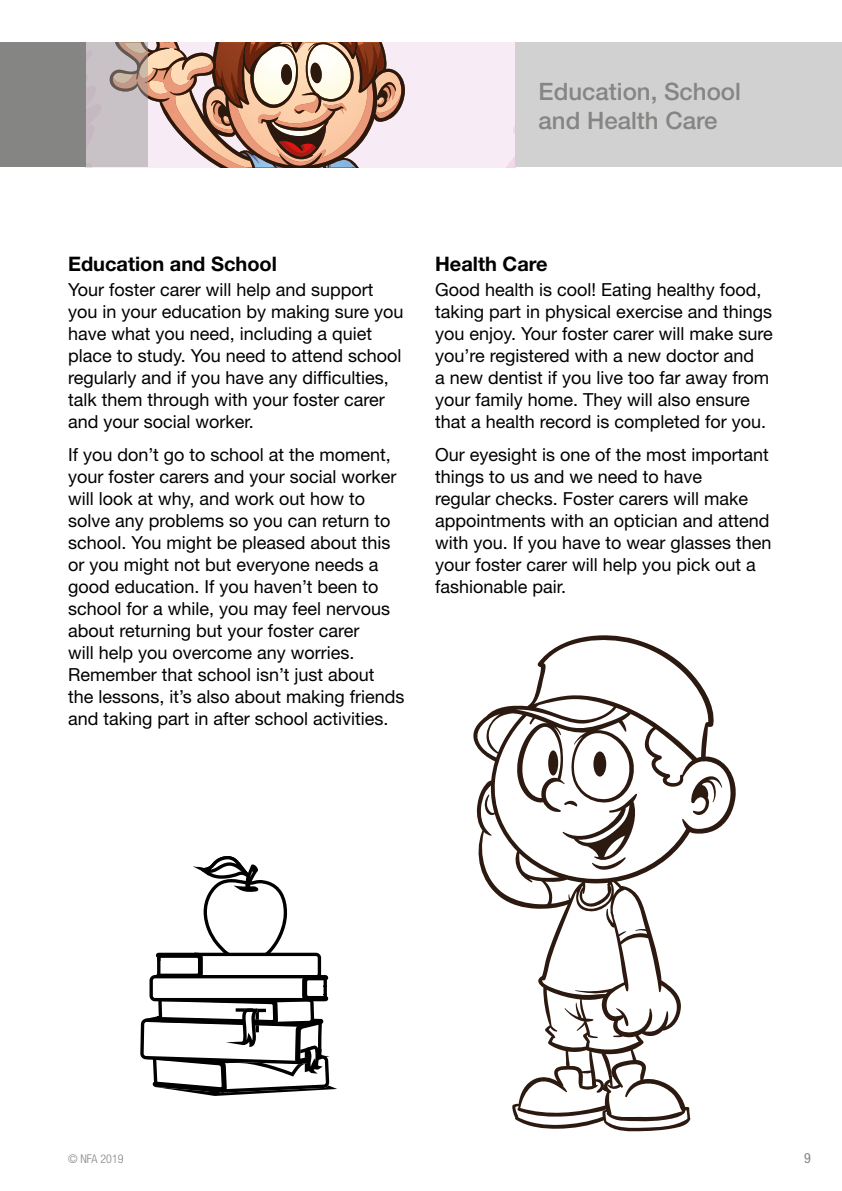
<style>
.page{position:relative;width:842px;height:1191px;background:#fff}
.page>*{position:absolute;margin:0;border:0;box-sizing:border-box;transform-origin:0 0}
.t1{font:500 24px/28.8px "Helvetica Neue";color:#858584}
.t2{font:700 20px "Helvetica Neue";color:#000}
.t3{font:18px/22px "Helvetica Neue";color:#000}
.t4{font:condensed 14px "Helvetica Neue";color:#858584}
.t5{font:300 condensed 12px "Helvetica Neue";color:#858584}
</style>
<div class="page">
<div style="left:468px;top:43px;width:48px;height:124px;background:#f7ebf5"></div>
<svg style="left:147px;top:43px;width:321px;height:124px;background:#cbab9f"></svg>
<div style="left:516px;top:43px;width:326px;height:124px;background:#d1d1d1"></div>
<svg style="left:85px;top:43px;width:62px;height:124px;background:#c1b7b8"></svg>
<div style="left:0;top:43px;width:85px;height:124px;background:#858584"></div>
<svg style="left:473px;top:635px;width:263px;height:496px"></svg>
<svg style="left:691px;top:774px;width:31px;height:41px"></svg>
<div style="left:593px;top:751px;width:13px;height:25px;background:#2c190f;border-radius:50%"></div>
<svg style="left:562px;top:793px;width:76px;height:77px"></svg>
<div style="left:548px;top:750px;width:10px;height:25px;background:#2c190f;border-radius:50%"></div>
<svg style="left:140px;top:856px;width:197px;height:240px"></svg>
<h1 class="t1" style="left:539px;top:77px;width:204px">Education, School and Health Care</h1>
<p class="t2" style="left:68px;top:251px;width:210px">Education and School</p>
<p class="t3" style="left:68px;top:278px;width:337px">Your foster carer will help and support you in your education by making sure you have what you need, including a quiet place to study. You need to attend school regularly and if you have any difficulties, talk them through with your foster carer and your social worker.</p>
<p class="t3" style="left:68px;top:443px;width:338px">If you don’t go to school at the moment, your foster carers and your social worker will look at why, and work out how to solve any problems so you can return to school. You might be pleased about this or you might not but everyone needs a good education. If you haven’t been to school for a while, you may feel nervous about returning but your foster carer<br>will help you overcome any worries.<br>Remember that school isn’t just about<br>the lessons, it’s also about making friends and taking part in after school activities.</p>
<p class="t2" style="left:435px;top:251px;width:114px">Health Care</p>
<p class="t3" style="left:435px;top:278px;width:339px">Good health is cool! Eating healthy food, taking part in physical exercise and things you enjoy. Your foster carer will make sure you’re registered with a new doctor and<br>a new dentist if you live too far away from your family home. They will also ensure that a health record is completed for you.</p>
<p class="t3" style="left:435px;top:443px;width:338px">Our eyesight is one of the most important things to us and we need to have<br>regular checks. Foster carers will make appointments with an optician and attend with you. If you have to wear glasses then your foster carer will help you pick out a fashionable pair.</p>
<p class="t5" style="left:68px;top:1151px;width:57px">© NFA 2019</p>
<p class="t4" style="left:804px;top:1149px;width:8px">9</p>
</div>
